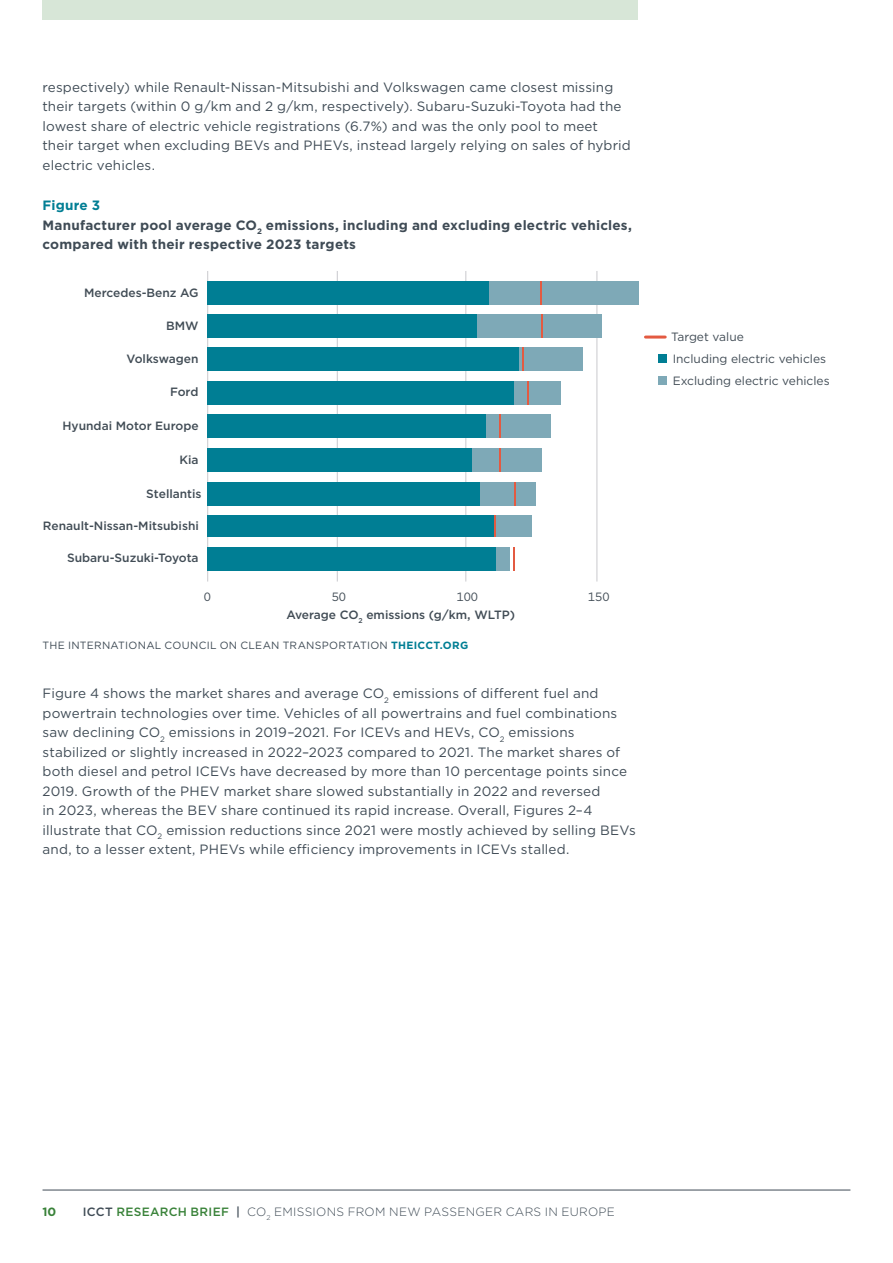
<style>
.page{position:relative;width:893px;height:1263px;background:#fff}
.page>*{position:absolute;margin:0;border:0;box-sizing:border-box;transform-origin:0 0}
.Body_Copy{font:13.5px/19.5px "Gotham";letter-spacing:.01em;color:#3f4b55}
.Figure___Table_number{font:700 13.5px/19.5px "Gotham";letter-spacing:.015em;color:#3f4b55}
.t1{font:500 12px "Gotham";color:#414c55}
.t2{font:12px "Gotham";color:#414c55}
.t3{font:300 12px "Gotham";letter-spacing:.025em;color:#3f4b55}
.t4{font:700 12px "Gotham";color:#398239}
.Heading_1{font:10.5px "Gotham";letter-spacing:.025em;color:#3f4b55}
.s1{color:#007e94}
.s2{font-weight:700;color:#007e94}
.s3{font-weight:500}
.s4{font-weight:500;color:#398239}
</style>
<div class="page">
<hr style="left:43px;top:1190px;width:807px;height:1px;background:#3f4b55">
<div style="left:43px;top:0;width:595px;height:20px;background:#d7e6d7"></div>
<hr style="left:597px;top:271px;width:1px;height:310px;background:#c9c9cd">
<div style="left:207px;top:547px;width:302px;height:23px;background:#7ea9b7"></div>
<div style="left:207px;top:516px;width:325px;height:21px;background:#7ea9b7"></div>
<div style="left:207px;top:482px;width:329px;height:23px;background:#7ea9b7"></div>
<div style="left:207px;top:449px;width:335px;height:23px;background:#7ea9b7"></div>
<div style="left:207px;top:415px;width:344px;height:23px;background:#7ea9b7"></div>
<div style="left:207px;top:381px;width:354px;height:24px;background:#7ea9b7"></div>
<div style="left:207px;top:347px;width:376px;height:24px;background:#7ea9b7"></div>
<div style="left:207px;top:314px;width:395px;height:24px;background:#7ea9b7"></div>
<div style="left:207px;top:281px;width:431px;height:23px;background:#7ea9b7"></div>
<hr style="left:466px;top:271px;width:1px;height:310px;background:#c9c9cd">
<hr style="left:207px;top:271px;width:1px;height:310px;background:#c9c9cd">
<hr style="left:337px;top:271px;width:1px;height:310px;background:#c9c9cd">
<div style="left:658px;top:376px;width:8px;height:9px;background:#7ea9b7"></div>
<div style="left:658px;top:354px;width:8px;height:9px;background:#007e94"></div>
<div style="left:207px;top:547px;width:289px;height:23px;background:#007e94"></div>
<div style="left:207px;top:516px;width:288px;height:21px;background:#007e94"></div>
<div style="left:207px;top:482px;width:272px;height:23px;background:#007e94"></div>
<div style="left:207px;top:449px;width:265px;height:23px;background:#007e94"></div>
<div style="left:207px;top:415px;width:279px;height:23px;background:#007e94"></div>
<div style="left:207px;top:381px;width:306px;height:24px;background:#007e94"></div>
<div style="left:207px;top:347px;width:312px;height:24px;background:#007e94"></div>
<div style="left:207px;top:314px;width:269px;height:24px;background:#007e94"></div>
<div style="left:207px;top:281px;width:282px;height:23px;background:#007e94"></div>
<hr style="left:513px;top:547px;width:2px;height:23px;background:#e35a41">
<hr style="left:494px;top:516px;width:2px;height:21px;background:#e35a41">
<hr style="left:514px;top:482px;width:2px;height:23px;background:#e35a41">
<hr style="left:499px;top:449px;width:2px;height:23px;background:#e35a41">
<hr style="left:499px;top:415px;width:2px;height:23px;background:#e35a41">
<hr style="left:527px;top:381px;width:2px;height:24px;background:#e35a41">
<hr style="left:522px;top:347px;width:2px;height:24px;background:#e35a41">
<svg style="left:541px;top:314px;width:1px;height:24px"></svg>
<hr style="left:540px;top:281px;width:2px;height:23px;background:#e35a41">
<hr style="left:645px;top:336px;width:20px;height:3px;background:#e35a41">
<p class="Body_Copy" style="left:43px;top:77px;width:590px">respectively) while Renault-Nissan-Mitsubishi and Volkswagen came closest missing their targets (within 0 g/km and 2 g/km, respectively). Subaru-Suzuki-Toyota had the lowest share of electric vehicle registrations (6.7%) and was the only pool to meet their target when excluding BEVs and PHEVs, instead largely relying on sales of hybrid electric vehicles.</p>
<p class="Figure___Table_number" style="left:43px;top:196px;width:591px"><span class="s1">Figure 3<br></span>Manufacturer pool average CO<sub>2</sub> emissions, including and excluding electric vehicles, compared with their respective 2023 targets</p>
<p class="t1" style="left:84px;top:285px;width:116px">Mercedes-Benz AG</p>
<p class="t1" style="left:166px;top:318px;width:34px">BMW</p>
<p class="t1" style="left:127px;top:351px;width:74px">Volkswagen</p>
<p class="t1" style="left:170px;top:384px;width:30px">Ford</p>
<p class="t1" style="left:62px;top:418px;width:138px">Hyundai Motor Europe</p>
<p class="t1" style="left:179px;top:451px;width:21px">Kia</p>
<p class="t1" style="left:146px;top:485px;width:57px">Stellantis</p>
<p class="t1" style="left:43px;top:518px;width:158px">Renault-Nissan-Mitsubishi</p>
<p class="t1" style="left:67px;top:550px;width:133px">Subaru-Suzuki-Toyota</p>
<p class="t2" style="left:204px;top:589px;width:9px">0</p>
<p class="t2" style="left:332px;top:589px;width:16px">50</p>
<p class="t2" style="left:457px;top:589px;width:23px">100</p>
<p class="t2" style="left:588px;top:589px;width:23px">150</p>
<p class="t1" style="left:286px;top:607px;width:230px">Average CO<sub>2</sub> emissions (g/km, WLTP)</p>
<p class="Heading_1" style="left:43px;top:639px;width:427px">THE INTERNATIONAL COUNCIL ON CLEAN TRANSPORTATION <span class="s2">THEICCT.ORG</span></p>
<p class="Body_Copy" style="left:43px;top:683px;width:595px">Figure 4 shows the market shares and average CO<sub>2</sub> emissions of different fuel and powertrain technologies over time. Vehicles of all powertrains and fuel combinations saw declining CO<sub>2</sub> emissions in 2019–2021. For ICEVs and HEVs, CO<sub>2</sub> emissions stabilized or slightly increased in 2022–2023 compared to 2021. The market shares of both diesel and petrol ICEVs have decreased by more than 10 percentage points since 2019. Growth of the PHEV market share slowed substantially in 2022 and reversed<br>in 2023, whereas the BEV share continued its rapid increase. Overall, Figures 2–4 illustrate that CO<sub>2</sub> emission reductions since 2021 were mostly achieved by selling BEVs and, to a lesser extent, PHEVs while efficiency improvements in ICEVs stalled.</p>
<p class="t2" style="left:671px;top:329px;width:74px">Target value</p>
<p class="t2" style="left:673px;top:351px;width:155px">Including electric vehicles</p>
<p class="t2" style="left:673px;top:373px;width:158px">Excluding electric vehicles</p>
<p class="t4" style="left:43px;top:1203px;width:15px">10</p>
<p class="t3" style="left:83px;top:1204px;width:533px"><span class="s3">ICCT</span> <span class="s4">RESEARCH BRIEF</span> <span class="s3">|</span> CO<sub>2</sub> EMISSIONS FROM NEW PASSENGER CARS IN EUROPE</p>
</div>
